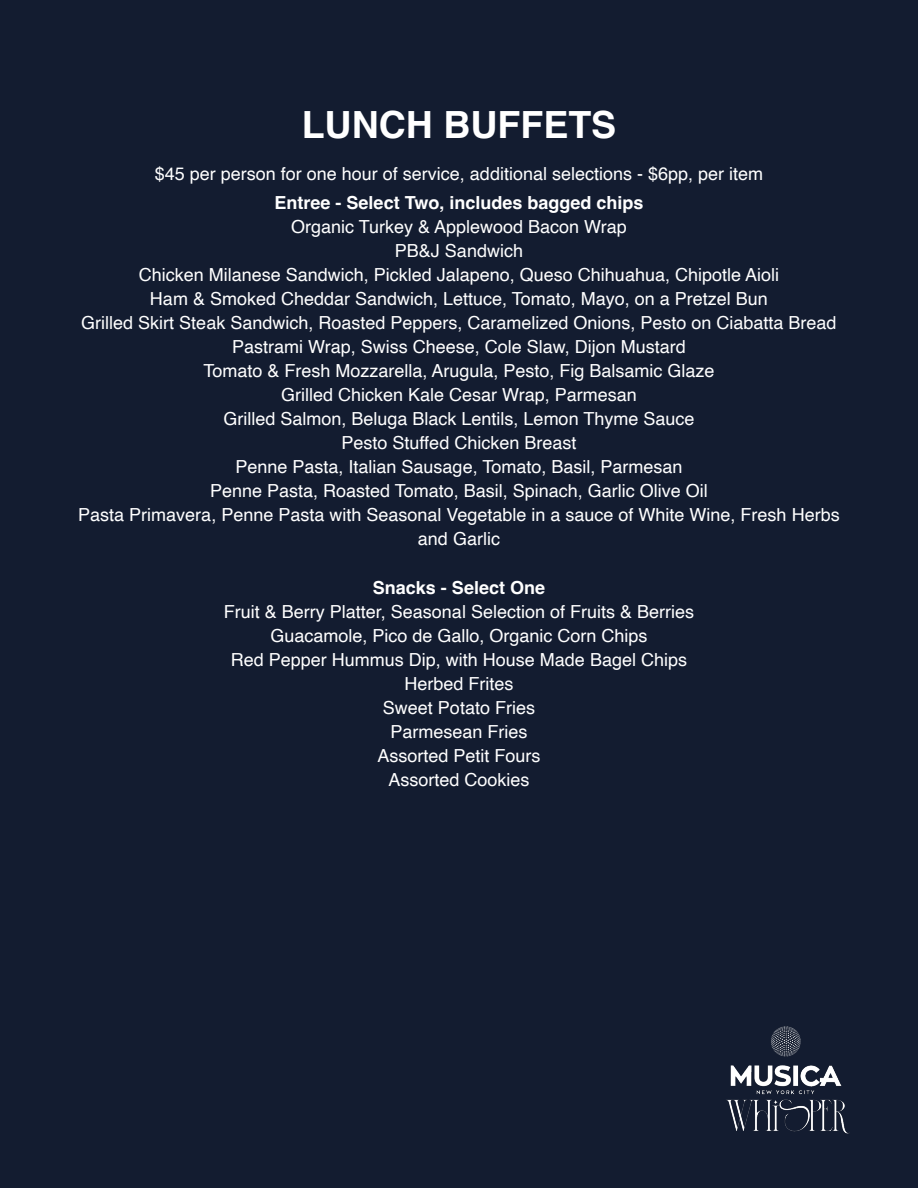
<style>
.page{position:relative;width:918px;height:1188px;background:#131c30}
.page>*{position:absolute;margin:0;border:0;box-sizing:border-box;transform-origin:0 0}
.t1{font:700 37.5px "Helvetica";color:#fff}
.t2{font:18px/24px "Helvetica";color:#fff;text-align:center}
.t3{font:700 18px "Helvetica";color:#fff}
</style>
<div class="page">
<img style="left:726px;top:1100px;width:124px;height:34px">
<img style="left:726px;top:1026px;width:116px;height:74px">
<p class="t1" style="left:302px;top:102px;width:316px">LUNCH BUFFETS</p>
<p class="t2" style="left:155px;top:162px;width:610px">$45 per person for one hour of service, additional selections - $6pp, per item</p>
<p class="t3" style="left:275px;top:192px;width:370px">Entree - Select Two, includes bagged chips</p>
<p class="t2" style="left:291px;top:216px;width:337px">Organic Turkey &amp; Applewood Bacon Wrap</p>
<p class="t2" style="left:395px;top:240px;width:130px">PB&amp;J Sandwich</p>
<p class="t2" style="left:139px;top:264px;width:642px">Chicken Milanese Sandwich, Pickled Jalapeno, Queso Chihuahua, Chipotle Aioli</p>
<p class="t2" style="left:150px;top:288px;width:619px">Ham &amp; Smoked Cheddar Sandwich, Lettuce, Tomato, Mayo, on a Pretzel Bun</p>
<p class="t2" style="left:81px;top:312px;width:757px">Grilled Skirt Steak Sandwich, Roasted Peppers, Caramelized Onions, Pesto on Ciabatta Bread</p>
<p class="t2" style="left:232px;top:336px;width:455px">Pastrami Wrap, Swiss Cheese, Cole Slaw, Dijon Mustard</p>
<p class="t2" style="left:203px;top:360px;width:513px">Tomato &amp; Fresh Mozzarella, Arugula, Pesto, Fig Balsamic Glaze</p>
<p class="t2" style="left:281px;top:384px;width:357px">Grilled Chicken Kale Cesar Wrap, Parmesan</p>
<p class="t2" style="left:224px;top:408px;width:472px">Grilled Salmon, Beluga Black Lentils, Lemon Thyme Sauce</p>
<p class="t2" style="left:342px;top:432px;width:236px">Pesto Stuffed Chicken Breast</p>
<p class="t2" style="left:236px;top:456px;width:448px">Penne Pasta, Italian Sausage, Tomato, Basil, Parmesan</p>
<p class="t2" style="left:210px;top:480px;width:499px">Penne Pasta, Roasted Tomato, Basil, Spinach, Garlic Olive Oil</p>
<p class="t2" style="left:78px;top:504px;width:763px">Pasta Primavera, Penne Pasta with Seasonal Vegetable in a sauce of White Wine, Fresh Herbs and Garlic</p>
<p class="t3" style="left:373px;top:576px;width:174px">Snacks - Select One</p>
<p class="t2" style="left:224px;top:600px;width:472px">Fruit &amp; Berry Platter, Seasonal Selection of Fruits &amp; Berries</p>
<p class="t2" style="left:270px;top:624px;width:379px">Guacamole, Pico de Gallo, Organic Corn Chips</p>
<p class="t2" style="left:231px;top:648px;width:458px">Red Pepper Hummus Dip, with House Made Bagel Chips</p>
<p class="t2" style="left:404px;top:672px;width:111px">Herbed Frites</p>
<p class="t2" style="left:383px;top:696px;width:154px">Sweet Potato Fries</p>
<p class="t2" style="left:390px;top:720px;width:139px">Parmesean Fries</p>
<p class="t2" style="left:377px;top:744px;width:165px">Assorted Petit Fours</p>
<p class="t2" style="left:388px;top:768px;width:143px">Assorted Cookies</p>
</div>
